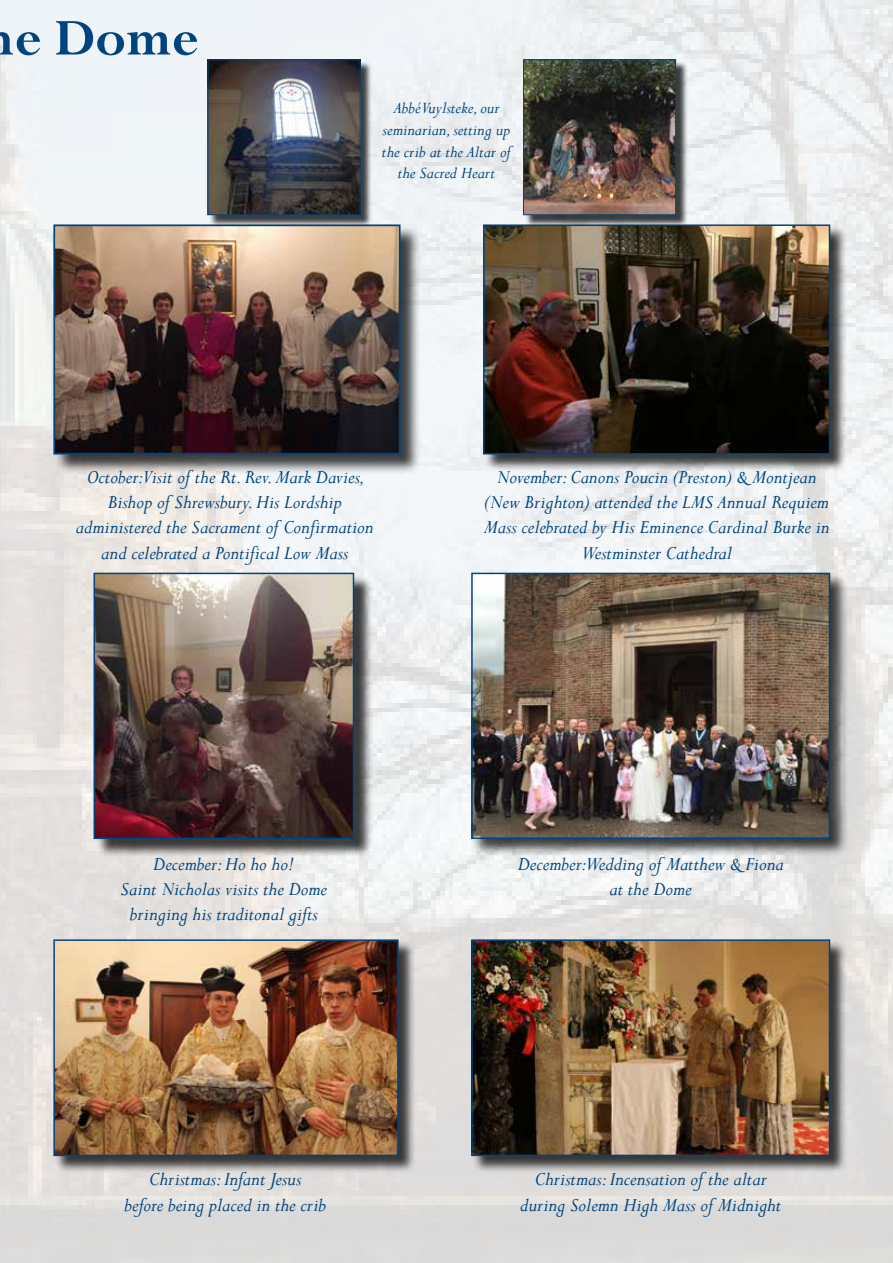
<style>
.page{position:relative;width:893px;height:1263px;background:#fff}
.page>*{position:absolute;margin:0;border:0;box-sizing:border-box;transform-origin:0 0}
.t1{font:700 57px "Perpetua";color:#00447e}
.t2{font:italic 21px/25.2px "Perpetua";color:#00447e;text-align:center}
.t3{font:italic 18px/21.6px "Perpetua";color:#00447e;text-align:center}
</style>
<div class="page">
<img style="left:0;top:0;width:893px;height:1263px">
<div style="left:96px;top:575px;width:277px;height:283px;background:#000;opacity:.75"></div>
<img style="left:97px;top:576px;width:254px;height:260px">
<div style="left:94px;top:573px;width:260px;height:266px;border:2px solid #00447e"></div>
<div style="left:54px;top:940px;width:362px;height:233px;background:#000;opacity:.75"></div>
<img style="left:56px;top:942px;width:340px;height:211px">
<div style="left:53px;top:939px;width:346px;height:217px;border:2px solid #00447e"></div>
<div style="left:472px;top:940px;width:375px;height:233px;background:#000;opacity:.75"></div>
<img style="left:474px;top:942px;width:353px;height:211px">
<div style="left:471px;top:939px;width:359px;height:217px;border:2px solid #00447e"></div>
<div style="left:54px;top:225px;width:367px;height:250px;background:#000;opacity:.75"></div>
<img style="left:56px;top:227px;width:341px;height:225px">
<div style="left:53px;top:224px;width:347px;height:231px;border:2px solid #00447e"></div>
<div style="left:471px;top:572px;width:378px;height:286px;background:#000;opacity:.75"></div>
<img style="left:474px;top:576px;width:353px;height:260px">
<div style="left:471px;top:573px;width:359px;height:266px;border:2px solid #00447e"></div>
<div style="left:484px;top:225px;width:363px;height:246px;background:#000;opacity:.75"></div>
<img style="left:486px;top:227px;width:341px;height:225px">
<div style="left:483px;top:224px;width:347px;height:231px;border:2px solid #00447e"></div>
<div style="left:209px;top:61px;width:163px;height:166px;background:#000;opacity:.75"></div>
<img style="left:209px;top:61px;width:150px;height:152px">
<div style="left:207px;top:59px;width:154px;height:156px;border:1px solid #00447e"></div>
<div style="left:525px;top:61px;width:163px;height:166px;background:#000;opacity:.75"></div>
<img style="left:525px;top:61px;width:149px;height:152px">
<div style="left:523px;top:59px;width:153px;height:156px;border:1px solid #00447e"></div>
<h1 class="t1" style="left:15px;top:2px;width:185px">e Dome</h1>
<p class="t3" style="left:382px;top:97px;width:130px">Abbé Vuylsteke, our seminarian, setting up the crib at the Altar of the Sacred Heart</p>
<p class="t2" style="left:76px;top:464px;width:299px">October:Visit of the Rt. Rev. Mark Davies, Bishop of Shrewsbury. His Lordship administered the Sacrament of Confirmation and celebrated a Pontifical Low Mass</p>
<p class="t2" style="left:484px;top:464px;width:347px">November: Canons Poucin (Preston) &amp; Montjean (New Brighton) attended the LMS Annual Requiem Mass celebrated by His Eminence Cardinal Burke in Westminster Cathedral</p>
<p class="t2" style="left:121px;top:850px;width:208px">December: Ho ho ho!<br>Saint Nicholas visits the Dome bringing his traditonal gifts</p>
<p class="t2" style="left:518px;top:850px;width:267px">December:Wedding of Matthew &amp; Fiona at the Dome</p>
<p class="t2" style="left:124px;top:1166px;width:203px">Christmas: Infant Jesus<br>before being placed in the crib</p>
<p class="t2" style="left:520px;top:1166px;width:263px">Christmas: Incensation of the altar during Solemn High Mass of Midnight</p>
</div>
